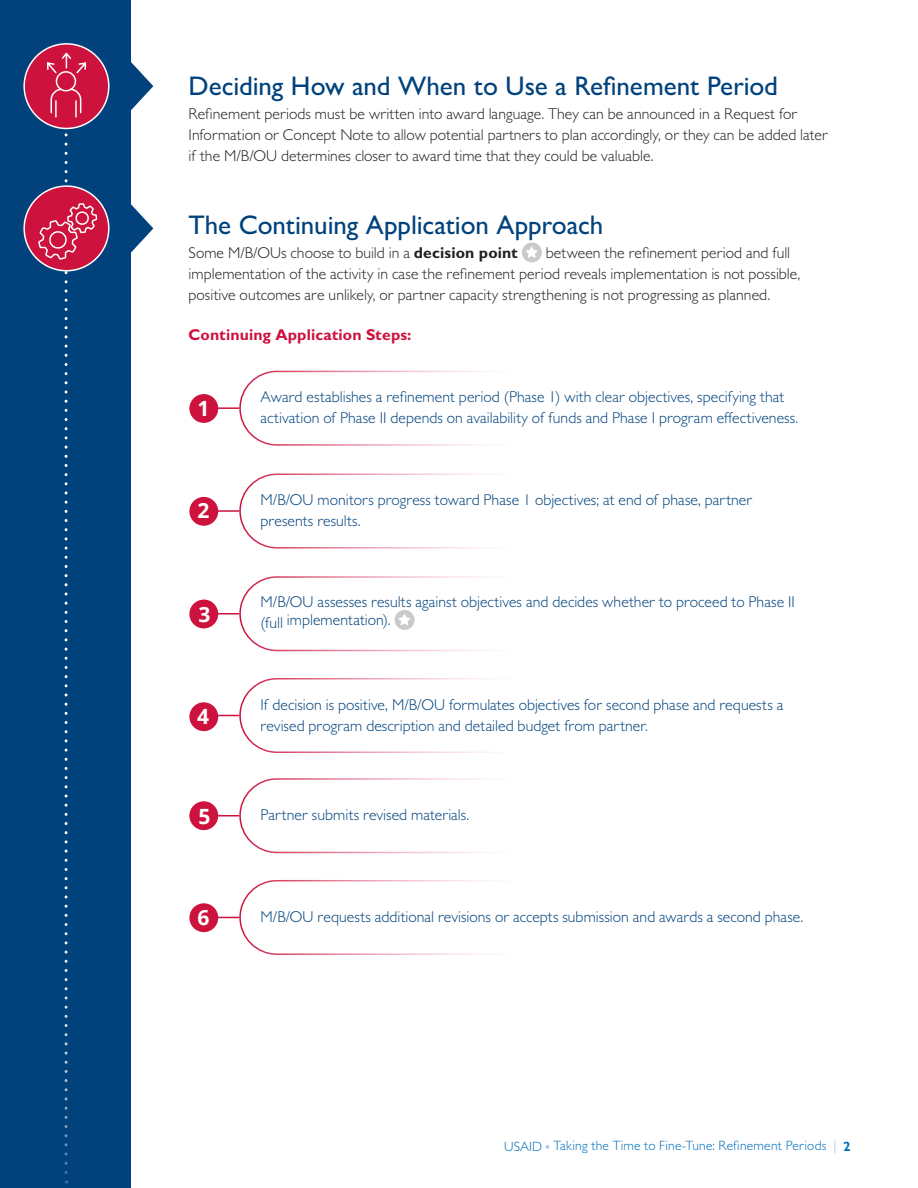
<style>
.page{position:relative;width:918px;height:1188px;background:#fff}
.page>*{position:absolute;margin:0;border:0;box-sizing:border-box;transform-origin:0 0}
.t1{font:500 27px "Gill Sans MT Pro";letter-spacing:-.005em;color:#01427c}
.t2{font:700 21px "Open Sans";color:#fff}
.t3{font:300 15.75px/21px "Gill Sans MT Pro";letter-spacing:.005em;color:#01427c}
.t4{font:300 15.75px/21px "Gill Sans MT Pro";letter-spacing:.005em;color:#231f20}
.t5{font:700 15.75px "Gill Sans MT Pro";letter-spacing:.005em;color:#cd123d}
.t6{font:300 13.5px "Gill Sans MT Pro";letter-spacing:.02em;color:#006fb9}
.s1{font-weight:700}
.s2{font-weight:700;font-size:12px;color:#a1c1e5}
.s3{color:#a1c1e5}
</style>
<div class="page">
<div style="left:0;top:0;width:131px;height:1188px;background:#01427c"></div>
<div style="left:522px;top:242px;width:20px;height:20px;background:#cccac9;border-radius:50%"></div>
<svg style="left:525px;top:246px;width:13px;height:12px"></svg>
<div style="left:189px;top:393px;width:30px;height:31px;background:#cd123d;border-radius:50%"></div>
<div style="left:188px;top:393px;width:32px;height:31px;border:2px solid #fff;border-radius:50%"></div>
<div style="left:189px;top:496px;width:30px;height:30px;background:#cd123d;border-radius:50%"></div>
<div style="left:188px;top:495px;width:32px;height:32px;border:2px solid #fff;border-radius:50%"></div>
<div style="left:189px;top:599px;width:30px;height:30px;background:#cd123d;border-radius:50%"></div>
<div style="left:188px;top:598px;width:32px;height:32px;border:2px solid #fff;border-radius:50%"></div>
<div style="left:189px;top:702px;width:30px;height:30px;background:#cd123d;border-radius:50%"></div>
<div style="left:188px;top:701px;width:32px;height:32px;border:2px solid #fff;border-radius:50%"></div>
<div style="left:189px;top:801px;width:30px;height:30px;background:#cd123d;border-radius:50%"></div>
<div style="left:188px;top:800px;width:32px;height:32px;border:2px solid #fff;border-radius:50%"></div>
<div style="left:189px;top:903px;width:30px;height:30px;background:#cd123d;border-radius:50%"></div>
<div style="left:188px;top:902px;width:32px;height:32px;border:2px solid #fff;border-radius:50%"></div>
<svg style="left:105px;top:62px;width:48px;height:48px"></svg>
<svg style="left:105px;top:204px;width:48px;height:49px"></svg>
<div style="left:24px;top:44px;width:85px;height:84px;background:#cd123d;border-radius:50%"></div>
<div style="left:23px;top:43px;width:87px;height:86px;border:2px solid #fff;border-radius:50%"></div>
<svg style="left:24px;top:186px;width:85px;height:85px"></svg>
<svg style="left:37px;top:51px;width:61px;height:1133px"></svg>
<svg style="left:239px;top:370px;width:251px;height:76px"></svg>
<hr style="left:217px;top:407px;width:22px;height:2px;background:#cd123d">
<svg style="left:239px;top:576px;width:251px;height:76px"></svg>
<hr style="left:217px;top:613px;width:22px;height:2px;background:#cd123d">
<svg style="left:239px;top:473px;width:251px;height:76px"></svg>
<hr style="left:217px;top:510px;width:22px;height:2px;background:#cd123d">
<svg style="left:217px;top:678px;width:273px;height:75px"></svg>
<svg style="left:217px;top:778px;width:273px;height:76px"></svg>
<svg style="left:217px;top:880px;width:273px;height:75px"></svg>
<h1 class="t1" style="left:189px;top:70px;width:591px">Deciding How and When to Use a Refinement Period</h1>
<p class="t4" style="left:189px;top:103px;width:641px">Refinement periods must be written into award language. They can be announced in a Request for<br>Information or Concept Note to allow potential partners to plan accordingly, or they can be added later if the M/B/OU determines closer to award time that they could be valuable.</p>
<h1 class="t1" style="left:189px;top:209px;width:416px">The Continuing Application Approach</h1>
<p class="t4" style="left:189px;top:242px;width:331px">Some M/B/OUs choose to build in a <span class="s1">decision point</span></p>
<p class="t4" style="left:189px;top:242px;width:613px;text-indent:357px">between the refinement period and full implementation of the activity in case the refinement period reveals implementation is not possible, positive outcomes are unlikely, or partner capacity strengthening is not progressing as planned.</p>
<p class="t5" style="left:189px;top:325px;width:224px">Continuing Application Steps:</p>
<h2 class="t2" style="left:197px;top:394px;width:13px">1</h2>
<p class="t3" style="left:261px;top:386px;width:539px">Award establishes a refinement period (Phase 1) with clear objectives, specifying that activation of Phase II depends on availability of funds and Phase I program effectiveness.</p>
<h2 class="t2" style="left:198px;top:496px;width:13px">2</h2>
<p class="t3" style="left:261px;top:489px;width:493px">M/B/OU monitors progress toward Phase 1 objectives; at end of phase, partner presents results.</p>
<h2 class="t2" style="left:198px;top:599px;width:13px">3</h2>
<p class="t3" style="left:261px;top:593px;width:536px;line-height:18px">M/B/OU assesses results against objectives and decides whether to proceed to Phase II (full implementation).</p>
<h2 class="t2" style="left:197px;top:701px;width:13px">4</h2>
<p class="t3" style="left:261px;top:694px;width:524px">If decision is positive, M/B/OU formulates objectives for second phase and requests a revised program description and detailed budget from partner.</p>
<h2 class="t2" style="left:198px;top:801px;width:13px">5</h2>
<p class="t3" style="left:261px;top:804px;width:210px">Partner submits revised materials.</p>
<h2 class="t2" style="left:198px;top:903px;width:13px">6</h2>
<p class="t3" style="left:261px;top:906px;width:544px">M/B/OU requests additional revisions or accepts submission and awards a second phase.</p>
<p class="t6" style="left:504px;top:1137px;width:348px">USAID <span class="s2">•</span> Taking the Time to Fine-Tune: Refinement Periods <span class="s3">|</span> <span class="s1">2</span></p>
</div>
